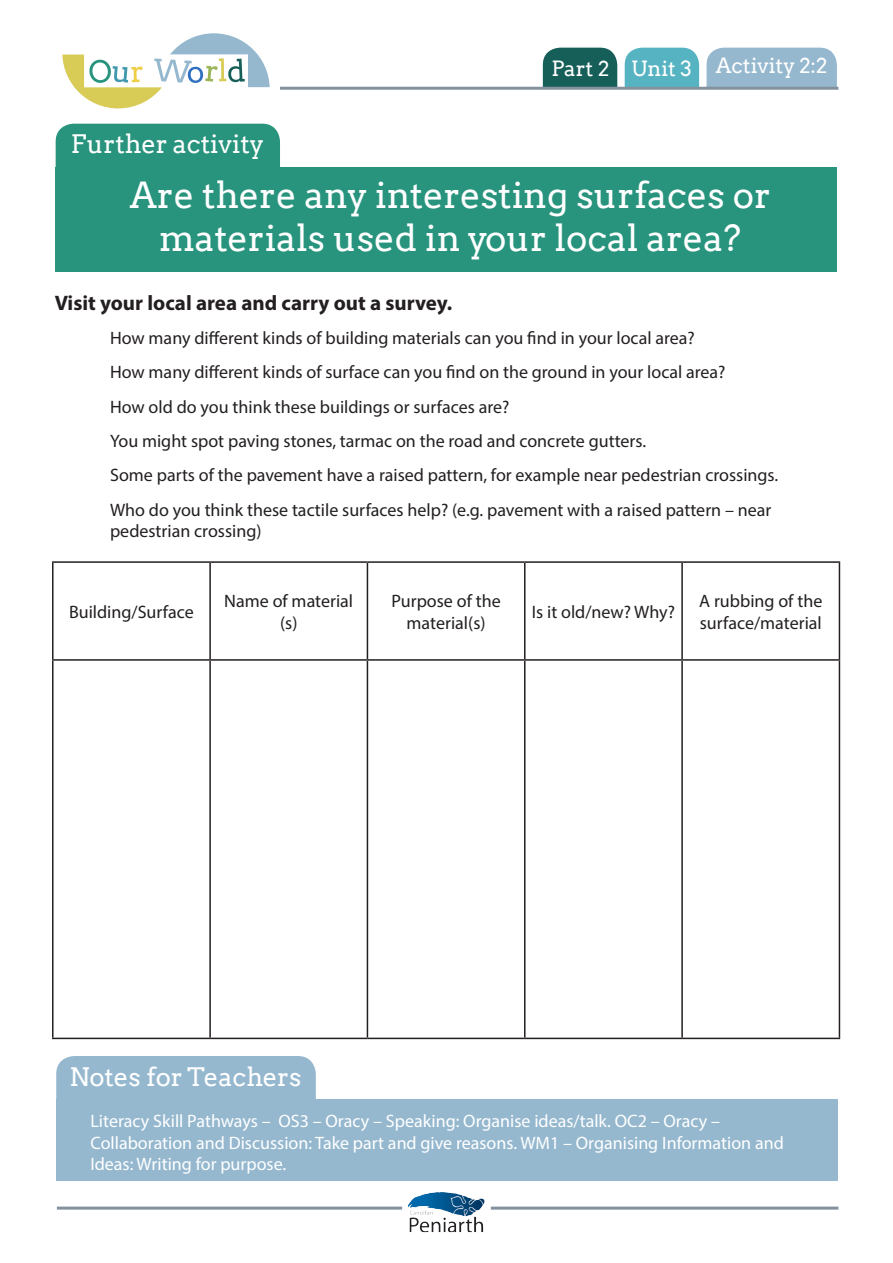
<style>
.page{position:relative;width:893px;height:1263px;background:#fff}
.page>*{position:absolute;margin:0;border:0;box-sizing:border-box;transform-origin:0 0}
.t1{font:36px/43.2px "Arvo";color:#fff;text-align:center}
.t2{font:25.5px "Arvo";color:#fff}
.t3{font:700 21px "Myriad Pro";color:#231f20}
.t4{font:21px "Arvo";color:#fff}
.t5{font:18px/21.6px "Myriad Pro";color:#231f20}
.t6{font:18px/21.6px "Myriad Pro";color:#fff}
</style>
<div class="page">
<svg style="left:541px;top:47px;width:298px;height:43px;background:#73a9b4"></svg>
<hr style="left:56px;top:87px;width:782px;height:3px;background:#83929e">
<div style="left:56px;top:33px;width:224px;height:80px;background:#fff"></div>
<svg style="left:62px;top:33px;width:208px;height:75px"></svg>
<hr style="left:57px;top:1206px;width:781px;height:3px;background:#83929e">
<div style="left:402px;top:1189px;width:89px;height:58px;background:#fff;border-radius:18px"></div>
<img style="left:408px;top:1192px;width:76px;height:40px">
<div style="left:56px;top:124px;width:224px;height:127px;background:#28947d;border-radius:18px"></div>
<div style="left:56px;top:167px;width:781px;height:105px;background:#28947d"></div>
<div style="left:56px;top:1056px;width:260px;height:90px;background:#95b8cf;border-radius:18px"></div>
<div style="left:56px;top:1099px;width:782px;height:82px;background:#95b8cf"></div>
<hr style="left:52px;top:561px;width:158px;height:2px;background:#231f20">
<hr style="left:52px;top:563px;width:2px;height:96px;background:#231f20">
<hr style="left:210px;top:561px;width:157px;height:2px;background:#231f20">
<hr style="left:209px;top:563px;width:2px;height:96px;background:#231f20">
<hr style="left:367px;top:561px;width:158px;height:2px;background:#231f20">
<hr style="left:367px;top:563px;width:1px;height:96px;background:#231f20">
<hr style="left:525px;top:561px;width:157px;height:2px;background:#231f20">
<hr style="left:524px;top:563px;width:1px;height:96px;background:#231f20">
<hr style="left:682px;top:561px;width:158px;height:2px;background:#231f20">
<hr style="left:681px;top:563px;width:2px;height:96px;background:#231f20">
<hr style="left:839px;top:563px;width:1px;height:96px;background:#231f20">
<hr style="left:52px;top:659px;width:158px;height:2px;background:#231f20">
<hr style="left:52px;top:661px;width:2px;height:377px;background:#231f20">
<hr style="left:210px;top:659px;width:157px;height:2px;background:#231f20">
<hr style="left:209px;top:661px;width:2px;height:377px;background:#231f20">
<hr style="left:367px;top:659px;width:158px;height:2px;background:#231f20">
<hr style="left:367px;top:661px;width:1px;height:377px;background:#231f20">
<hr style="left:525px;top:659px;width:157px;height:2px;background:#231f20">
<hr style="left:524px;top:661px;width:1px;height:377px;background:#231f20">
<hr style="left:682px;top:659px;width:158px;height:2px;background:#231f20">
<hr style="left:681px;top:661px;width:2px;height:377px;background:#231f20">
<hr style="left:839px;top:661px;width:1px;height:377px;background:#231f20">
<hr style="left:52px;top:1038px;width:158px;height:1px;background:#231f20">
<hr style="left:210px;top:1038px;width:157px;height:1px;background:#231f20">
<hr style="left:367px;top:1038px;width:158px;height:1px;background:#231f20">
<hr style="left:525px;top:1038px;width:157px;height:1px;background:#231f20">
<hr style="left:682px;top:1038px;width:158px;height:1px;background:#231f20">
<p class="t2" style="left:71px;top:130px;width:195px">Further activity</p>
<p class="t4" style="left:552px;top:54px;width:277px">Part 2 Unit 3 Activity 2:2</p>
<p class="t1" style="left:130px;top:174px;width:643px">Are there any interesting surfaces or materials used in your local area?</p>
<p class="t3" style="left:55px;top:289px;width:399px">Visit your local area and carry out a survey.</p>
<p class="t5" style="left:110px;top:327px;width:586px">How many different kinds of building materials can you find in your local area?</p>
<p class="t5" style="left:110px;top:361px;width:617px">How many different kinds of surface can you find on the ground in your local area?</p>
<p class="t5" style="left:110px;top:396px;width:401px">How old do you think these buildings or surfaces are?</p>
<p class="t5" style="left:110px;top:430px;width:537px">You might spot paving stones, tarmac on the road and concrete gutters.</p>
<p class="t5" style="left:110px;top:464px;width:670px">Some parts of the pavement have a raised pattern, for example near pedestrian crossings.</p>
<p class="t5" style="left:110px;top:499px;width:663px">Who do you think these tactile surfaces help? (e.g. pavement with a raised pattern – near pedestrian crossing)</p>
<p class="t5" style="left:69px;top:601px;width:126px">Building/Surface</p>
<p class="t5" style="left:224px;top:590px;width:130px;text-align:center">Name of material (s)</p>
<p class="t5" style="left:391px;top:590px;width:111px;text-align:center">Purpose of the material(s)</p>
<p class="t5" style="left:532px;top:601px;width:145px">Is it old/new? Why?</p>
<p class="t5" style="left:699px;top:590px;width:125px">A rubbing of the surface/material</p>
<p class="t2" style="left:70px;top:1062px;width:233px">Notes for Teachers</p>
<p class="t6" style="left:90px;top:1110px;width:695px">Literacy Skill Pathways – OS3 – Oracy – Speaking: Organise ideas/talk. OC2 – Oracy –<br>Collaboration and Discussion: Take part and give reasons. WM1 – Organising Information and<br>Ideas: Writing for purpose.</p>
</div>
